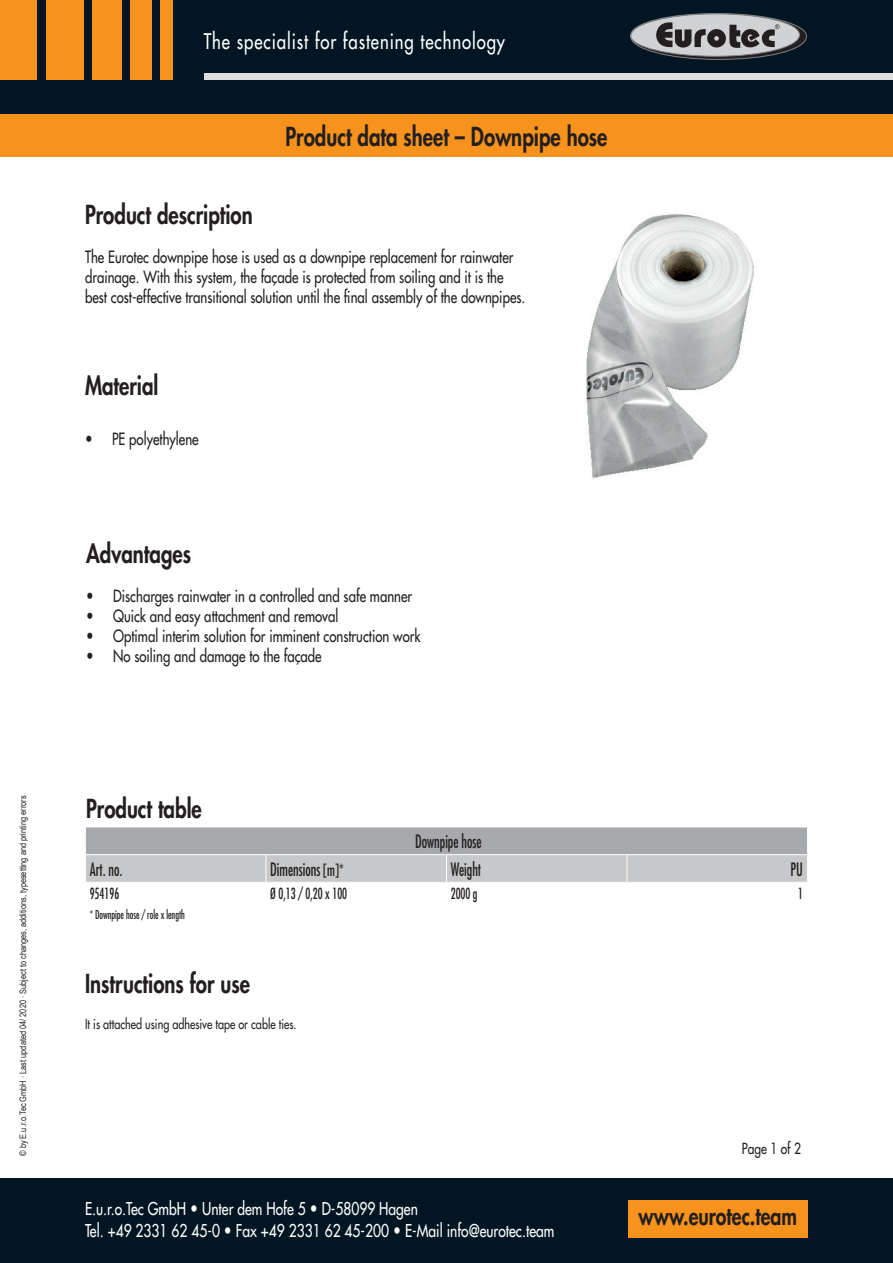
<style>
.page{position:relative;width:893px;height:1263px;background:#fff}
.page>*{position:absolute;margin:0;border:0;box-sizing:border-box;transform-origin:0 0}
.t1{font:800 25.5px "Futura Std";color:#231f20;scale:.8 1}
.t2{font:800 24.3px "Futura Std";color:#231f20;scale:.8 1}
.t3{font:500 21px "Futura Std";letter-spacing:.055em;color:#fff;scale:.8 1}
.t4{font:condensed 18px "Futura Std";color:#231f20;scale:.8 1}
.t5{font:500 17.25px/22.5px "Futura Std";color:#fff;scale:.8 1}
.t6{font:500 16.5px/19.8px "Futura Std";color:#231f20;scale:.8 1}
.t7{font:condensed 15px "Futura Std";color:#231f20;scale:.8 1}
.t8{font:500 15px "Futura Std";color:#231f20;scale:.8 1}
.t9{font:500 13.5px "Futura Std";color:#231f20;scale:.8 1}
.t10{font:condensed 12px "Futura Std";color:#231f20;scale:.8 1}
.t11{font:9px "Arial Narrow";color:#231f20}
.s1{font-size:16.5px}
.s2{font-weight:800}
</style>
<div class="page">
<div style="left:0;top:0;width:893px;height:137px;background:#011622"></div>
<div style="left:204px;top:74px;width:689px;height:6px;background:#dcdddf"></div>
<svg style="left:630px;top:13px;width:176px;height:46px"></svg>
<div style="left:631px;top:14px;width:168px;height:42px;background:#d1d2d4;border-radius:50%"></div>
<div style="left:630px;top:14px;width:170px;height:43px;border:1px solid #808285;border-radius:50%"></div>
<div style="left:630px;top:13px;width:177px;height:47px;border:1px solid #808285;border-radius:50%"></div>
<svg style="left:656px;top:22px;width:124px;height:27px"></svg>
<div style="left:0;top:0;width:37px;height:80px;background:#f7931d"></div>
<div style="left:46px;top:0;width:38px;height:80px;background:#f7931d"></div>
<div style="left:92px;top:0;width:30px;height:80px;background:#f7931d"></div>
<div style="left:131px;top:0;width:21px;height:80px;background:#f7931d"></div>
<div style="left:161px;top:0;width:12px;height:80px;background:#f7931d"></div>
<div style="left:0;top:114px;width:893px;height:43px;background:#f7931d"></div>
<div style="left:0;top:1178px;width:893px;height:85px;background:#011622"></div>
<div style="left:628px;top:1200px;width:180px;height:37px;background:#f7931d"></div>
<svg style="left:85px;top:827px;width:723px;height:55px"></svg>
<img style="left:586px;top:214px;width:168px;height:265px">
<p class="t11" style="left:16px;top:1156px;width:362px;rotate:-90deg">© by E.u.r.o.Tec GmbH · Last updated 04/ 2020 · Subject to changes, additions, typesetting and printing errors</p>
<p class="t3" style="left:204px;top:28px;width:378px">The specialist for fastening technology</p>
<h1 class="t1" style="left:286px;top:121px;width:404px">Product data sheet – Downpipe hose</h1>
<h1 class="t1" style="left:85px;top:198px;width:211px">Product description</h1>
<p class="t6" style="left:85px;top:247px;width:552px">The Eurotec downpipe hose is used as a downpipe replacement for rainwater drainage. With this system, the façade is protected from soiling and it is the best cost-effective transitional solution until the final assembly of the downpipes.</p>
<h1 class="t1" style="left:85px;top:369px;width:93px">Material</h1>
<p class="t6" style="left:85px;top:429px;width:144px">• PE polyethylene</p>
<h1 class="t1" style="left:86px;top:537px;width:133px">Advantages</h1>
<p class="t6" style="left:86px;top:586px;width:409px">• Discharges rainwater in a controlled and safe manner</p>
<p class="t6" style="left:86px;top:606px;width:317px">• Quick and easy attachment and removal</p>
<p class="t6" style="left:86px;top:626px;width:420px">• Optimal interim solution for imminent construction work</p>
<p class="t6" style="left:86px;top:646px;width:296px">• No soiling and damage to the façade</p>
<h1 class="t1" style="left:86px;top:793px;width:146px">Product table</h1>
<p class="t4" style="left:415px;top:831px;width:85px">Downpipe hose</p>
<p class="t4" style="left:90px;top:858px;width:43px">Art. no.</p>
<p class="t4" style="left:270px;top:858px;width:93px">Dimensions <span class="s1">[m]*</span></p>
<p class="t4" style="left:451px;top:858px;width:39px">Weight</p>
<p class="t4" style="left:791px;top:858px;width:17px">PU</p>
<p class="t7" style="left:90px;top:884px;width:38px">954196</p>
<p class="t7" style="left:270px;top:884px;width:98px">Ø 0,13 / 0,20 x 100</p>
<p class="t7" style="left:451px;top:884px;width:35px">2000 g</p>
<p class="t7" style="left:798px;top:884px;width:8px">1</p>
<p class="t10" style="left:90px;top:907px;width:120px">* Downpipe hose / role x length</p>
<h1 class="t1" style="left:85px;top:968px;width:208px">Instructions for use</h1>
<p class="t9" style="left:85px;top:1016px;width:266px">It is attached using adhesive tape or cable ties.</p>
<p class="t8" style="left:742px;top:1139px;width:75px">Page 1 of 2</p>
<p class="t5" style="left:85px;top:1197px;width:588px">E.u.r.o.Tec GmbH <span class="s2">•</span> Unter dem Hofe 5 <span class="s2">•</span> D-58099 Hagen<br>Tel. +49 2331 62 45-0 <span class="s2">•</span> Fax +49 2331 62 45-200 <span class="s2">•</span> E-Mail info@eurotec.team</p>
<h2 class="t2" style="left:638px;top:1201px;width:200px">www.eurotec.team</h2>
</div>
